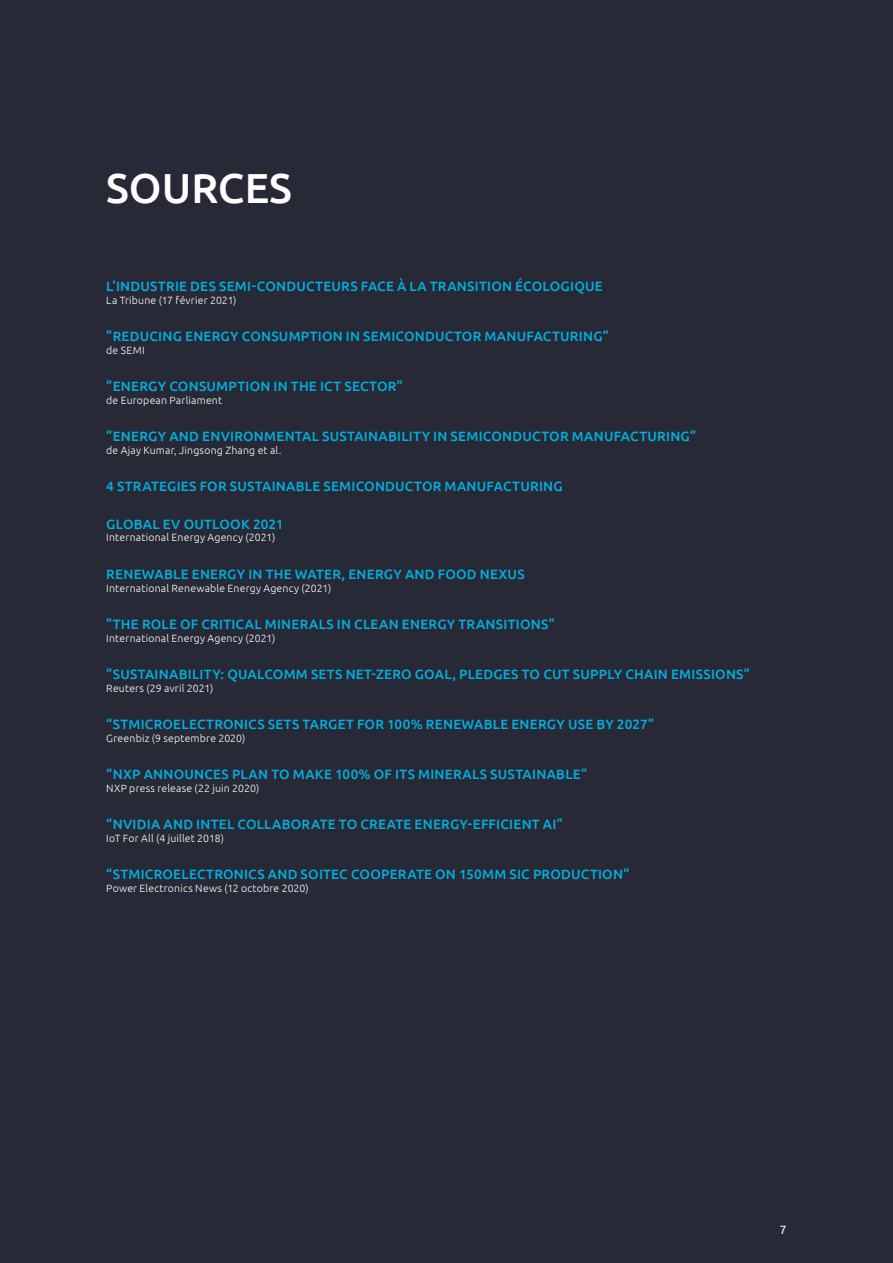
<style>
.page{position:relative;width:893px;height:1263px;background:#272936}
.page>*{position:absolute;margin:0;border:0;box-sizing:border-box;transform-origin:0 0}
.t1{font:500 42px "Ubuntu";color:#fff}
.t2{font:500 13.5px "Ubuntu";letter-spacing:.02em;color:#00b0df}
.t3{font:12px "Ubuntu";color:#fff}
.t4{font:300 10.5px "Ubuntu";letter-spacing:.02em;color:#fff}
</style>
<div class="page">
<h1 class="t1" style="left:106px;top:161px;width:187px">SOURCES</h1>
<p class="t2" style="left:106px;top:278px;width:498px">L’INDUSTRIE DES SEMI-CONDUCTEURS FACE À LA TRANSITION ÉCOLOGIQUE</p>
<p class="t4" style="left:106px;top:294px;width:132px">La Tribune (17 février 2021)</p>
<p class="t2" style="left:106px;top:328px;width:504px">”REDUCING ENERGY CONSUMPTION IN SEMICONDUCTOR MANUFACTURING”</p>
<p class="t4" style="left:106px;top:344px;width:40px">de SEMI</p>
<p class="t2" style="left:106px;top:378px;width:298px">”ENERGY CONSUMPTION IN THE ICT SECTOR”</p>
<p class="t4" style="left:106px;top:394px;width:117px">de European Parliament</p>
<p class="t2" style="left:106px;top:428px;width:591px">”ENERGY AND ENVIRONMENTAL SUSTAINABILITY IN SEMICONDUCTOR MANUFACTURING”</p>
<p class="t4" style="left:106px;top:444px;width:176px">de Ajay Kumar, Jingsong Zhang et al.</p>
<p class="t2" style="left:106px;top:478px;width:458px">4 STRATEGIES FOR SUSTAINABLE SEMICONDUCTOR MANUFACTURING</p>
<p class="t2" style="left:106px;top:515px;width:179px">GLOBAL EV OUTLOOK 2021</p>
<p class="t4" style="left:106px;top:531px;width:171px">International Energy Agency (2021)</p>
<p class="t2" style="left:106px;top:566px;width:420px">RENEWABLE ENERGY IN THE WATER, ENERGY AND FOOD NEXUS</p>
<p class="t4" style="left:106px;top:581px;width:226px">International Renewable Energy Agency (2021)</p>
<p class="t2" style="left:106px;top:616px;width:450px">”THE ROLE OF CRITICAL MINERALS IN CLEAN ENERGY TRANSITIONS”</p>
<p class="t4" style="left:106px;top:631px;width:171px">International Energy Agency (2021)</p>
<p class="t2" style="left:106px;top:666px;width:645px">”SUSTAINABILITY: QUALCOMM SETS NET-ZERO GOAL, PLEDGES TO CUT SUPPLY CHAIN EMISSIONS”</p>
<p class="t4" style="left:106px;top:682px;width:109px">Reuters (29 avril 2021)</p>
<p class="t2" style="left:106px;top:716px;width:550px">“STMICROELECTRONICS SETS TARGET FOR 100% RENEWABLE ENERGY USE BY 2027”</p>
<p class="t4" style="left:106px;top:732px;width:141px">Greenbiz (9 septembre 2020)</p>
<p class="t2" style="left:106px;top:766px;width:482px">“NXP ANNOUNCES PLAN TO MAKE 100% OF ITS MINERALS SUSTAINABLE”</p>
<p class="t4" style="left:106px;top:782px;width:154px">NXP press release (22 juin 2020)</p>
<p class="t2" style="left:106px;top:816px;width:458px">“NVIDIA AND INTEL COLLABORATE TO CREATE ENERGY-EFFICIENT AI”</p>
<p class="t4" style="left:106px;top:832px;width:119px">IoT For All (4 juillet 2018)</p>
<p class="t2" style="left:106px;top:866px;width:525px">“STMICROELECTRONICS AND SOITEC COOPERATE ON 150MM SIC PRODUCTION”</p>
<p class="t4" style="left:106px;top:882px;width:204px">Power Electronics News (12 octobre 2020)</p>
<p class="t3" style="left:780px;top:1222px;width:8px">7</p>
</div>
